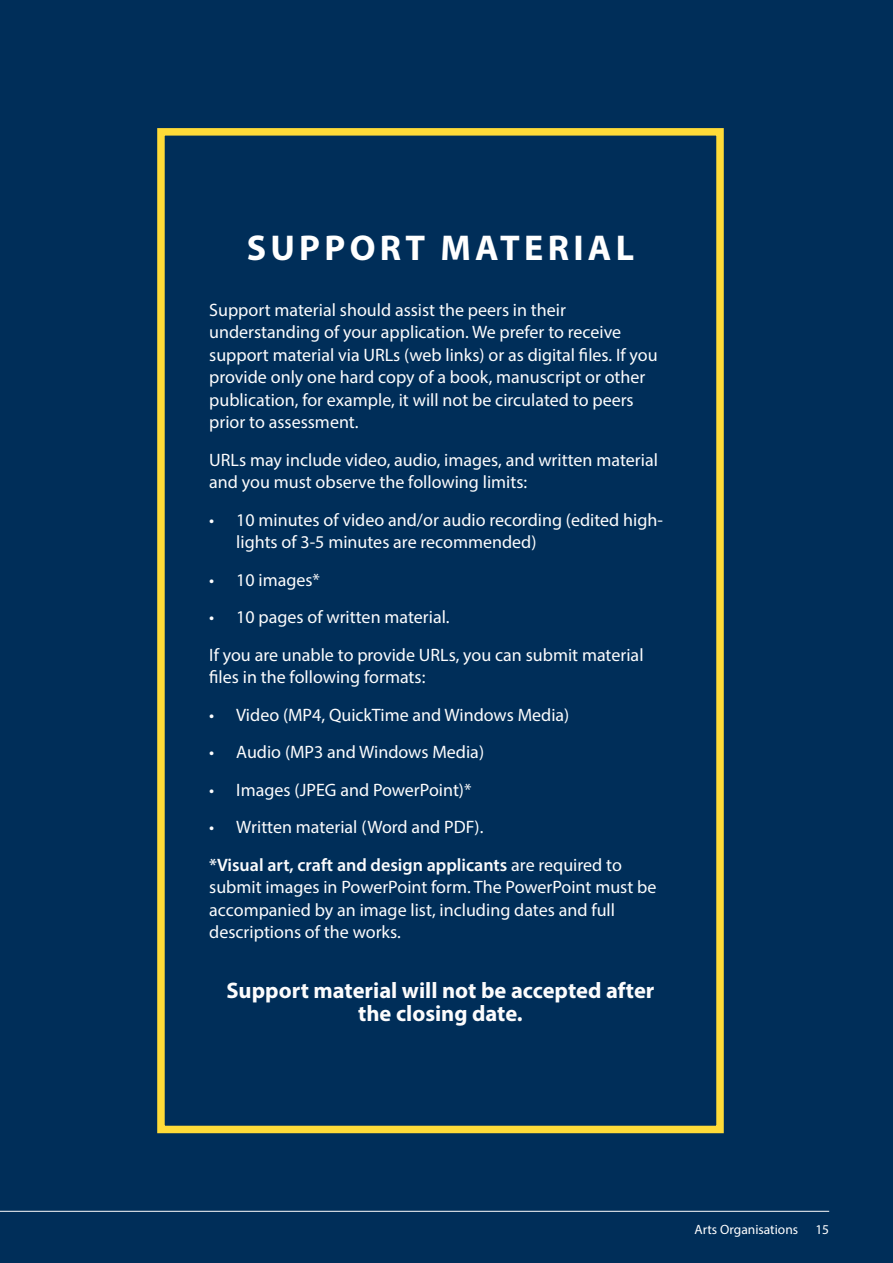
<style>
.page{position:relative;width:893px;height:1263px;background:#002e59}
.page>*{position:absolute;margin:0;border:0;box-sizing:border-box;transform-origin:0 0}
.t1{font:700 36px "Myriad Pro";letter-spacing:.12em;color:#fff}
.t2{font:700 22.5px/22.5px "Myriad Pro";color:#fff;text-align:center}
.t3{font:18px/22.5px "Myriad Pro";color:#fff}
.t4{font:13.5px "Myriad Pro";color:#fff}
.s1{font-weight:600}
</style>
<div class="page">
<div style="left:157px;top:128px;width:567px;height:1005px;border:8px solid #ffdb38"></div>
<hr style="left:0;top:1211px;width:829px;height:1px;background:#fff">
<h1 class="t1" style="left:247px;top:224px;width:389px">SUPPORT MATERIAL</h1>
<p class="t3" style="left:209px;top:298px;width:450px">Support material should assist the peers in their understanding of your application. We prefer to receive support material via URLs (web links) or as digital files. If you provide only one hard copy of a book, manuscript or other publication, for example, it will not be circulated to peers prior to assessment.</p>
<p class="t3" style="left:209px;top:448px;width:450px">URLs may include video, audio, images, and written material and you must observe the following limits:</p>
<p class="t3" style="left:236px;top:508px;width:428px;text-indent:-27px">• 10 minutes of video and/or audio recording (edited high&shy;lights of 3-5 minutes are recommended)</p>
<p class="t3" style="left:209px;top:568px;width:112px">• 10 images*</p>
<p class="t3" style="left:209px;top:598px;width:436px;line-height:37.5px">• 10 pages of written material.<br>If you are unable to provide URLs, you can submit material</p>
<p class="t3" style="left:209px;top:665px;width:218px">files in the following formats:</p>
<p class="t3" style="left:209px;top:703px;width:362px">• Video (MP4, QuickTime and Windows Media)</p>
<p class="t3" style="left:209px;top:740px;width:276px">• Audio (MP3 and Windows Media)</p>
<p class="t3" style="left:209px;top:778px;width:264px">• Images (JPEG and PowerPoint)*</p>
<p class="t3" style="left:209px;top:808px;width:414px;line-height:37.5px">• Written material (Word and PDF).<br><span class="s1">*Visual art, craft and design applicants</span> are required to</p>
<p class="t3" style="left:209px;top:875px;width:449px">submit images in PowerPoint form. The PowerPoint must be accompanied by an image list, including dates and full descriptions of the works.</p>
<p class="t2" style="left:226px;top:978px;width:429px">Support material will not be accepted after the closing date.</p>
<p class="t4" style="left:694px;top:1221px;width:105px">Arts Organisations</p>
<p class="t4" style="left:815px;top:1221px;width:15px">15</p>
</div>
